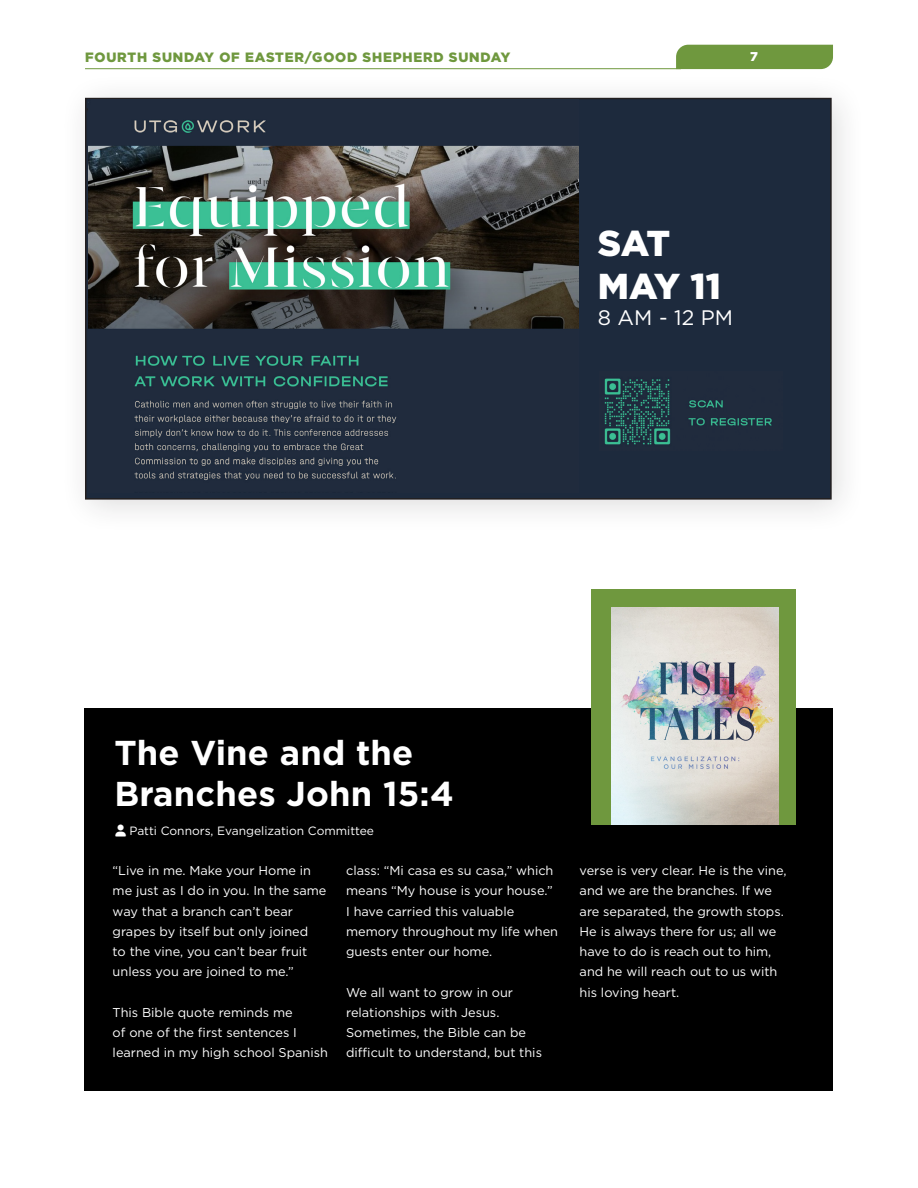
<style>
.page{position:relative;width:918px;height:1188px;background:#fff}
.page>*{position:absolute;margin:0;border:0;box-sizing:border-box;transform-origin:0 0}
.t1{font:900 36px "Gotham";letter-spacing:-.01em;color:#fff}
.t2{font:700 34.5px/41.4px "Gotham";letter-spacing:.005em;color:#fff}
.t3{font:21px "Gotham";color:#fff}
.t4{font:900 13.5px "Gotham";color:#6f983e}
.t5{font:12.75px/20.2px "Gotham";color:#fff}
.t6{font:900 12.75px "Gotham";color:#fff}
.t7{font:12px "Gotham";color:#fff}
</style>
<div class="page">
<hr style="left:85px;top:68px;width:596px;height:1px;background:#6f983e">
<div style="left:676px;top:45px;width:157px;height:24px;background:#6f983e"></div>
<div style="left:85px;top:708px;width:748px;height:382px;background:#000"></div>
<div style="left:592px;top:590px;width:204px;height:235px;background:#6f983e"></div>
<img style="left:611px;top:607px;width:167px;height:218px">
<div style="left:59px;top:72px;width:808px;height:462px;background:#231f20;opacity:.16"></div>
<div style="left:86px;top:99px;width:745px;height:400px;background:#1d2a3d"></div>
<div style="left:85px;top:98px;width:747px;height:402px;border:2px solid #231f20"></div>
<img style="left:89px;top:100px;width:490px;height:381px">
<img style="left:604px;top:378px;width:168px;height:67px">
<p class="t4" style="left:85px;top:48px;width:427px">FOURTH SUNDAY OF EASTER/GOOD SHEPHERD SUNDAY</p>
<p class="t6" style="left:750px;top:47px;width:9px">7</p>
<h3 class="t1" style="left:598px;top:219px;width:74px">SAT</h3>
<h3 class="t1" style="left:598px;top:262px;width:125px">MAY 11</h3>
<h3 class="t3" style="left:598px;top:304px;width:137px">8 AM - 12 PM</h3>
<h3 class="t2" style="left:115px;top:732px;width:341px">The Vine and the<br>Branches John 15:4</h3>
<p class="t7" style="left:130px;top:823px;width:246px">Patti Connors, Evangelization Committee</p>
<p class="t5" style="left:113px;top:860px;width:215px">“Live in me. Make your Home in me just as I do in you. In the same way that a branch can’t bear grapes by itself but only joined<br>to the vine, you can’t bear fruit unless you are joined to me.”</p>
<p class="t5" style="left:113px;top:1002px;width:217px">This Bible quote reminds me<br>of one of the first sentences I learned in my high school Spanish</p>
<p class="t5" style="left:346px;top:860px;width:213px">class: “Mi casa es su casa,” which means “My house is your house.”<br>I have carried this valuable memory throughout my life when guests enter our home.</p>
<p class="t5" style="left:346px;top:982px;width:197px">We all want to grow in our relationships with Jesus.<br>Sometimes, the Bible can be difficult to understand, but this</p>
<p class="t5" style="left:580px;top:860px;width:208px">verse is very clear. He is the vine, and we are the branches. If we are separated, the growth stops.<br>He is always there for us; all we have to do is reach out to him, and he will reach out to us with his loving heart.</p>
</div>
